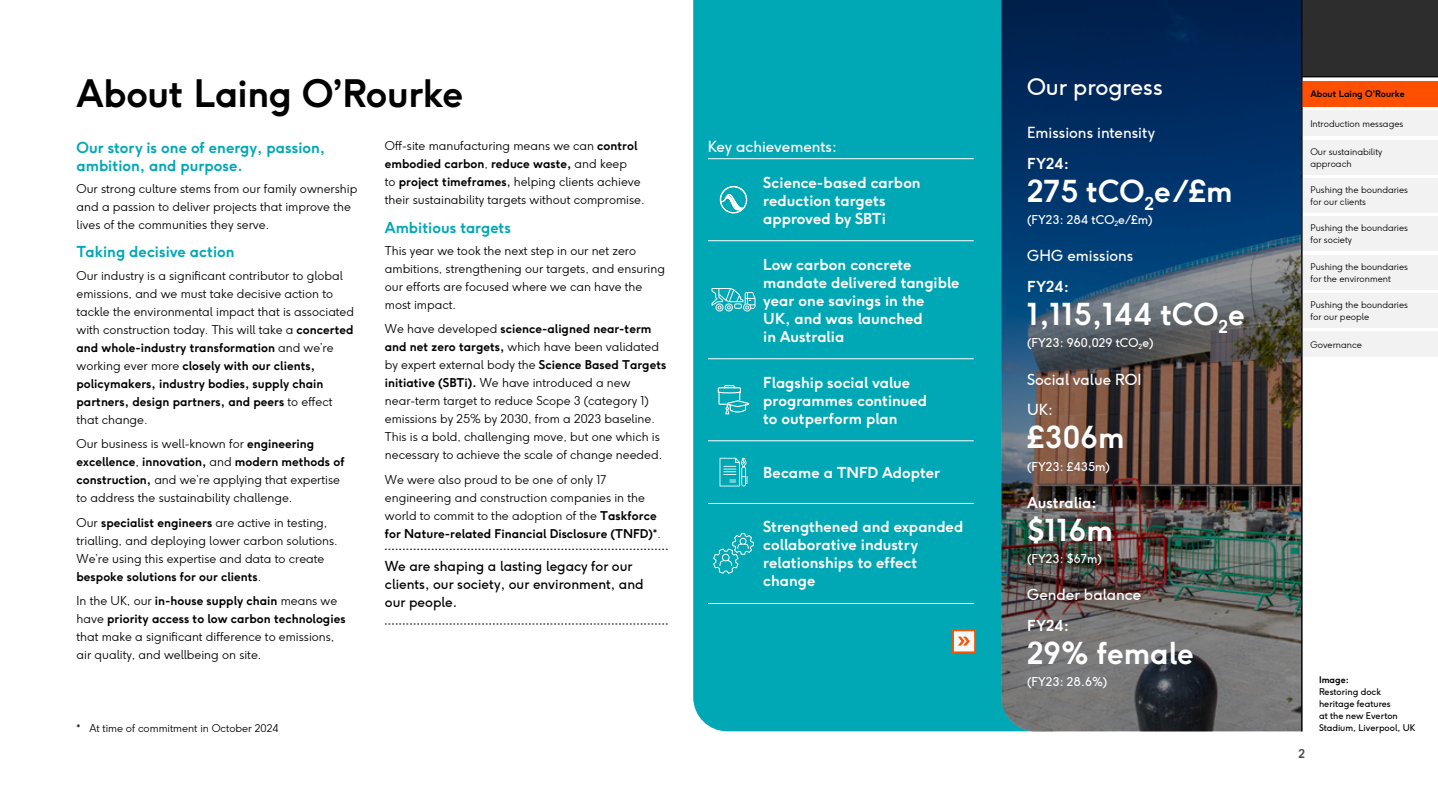
<style>
.page{position:relative;width:1438px;height:808px;background:#fff}
.page>*{position:absolute;margin:0;border:0;box-sizing:border-box;transform-origin:0 0}
.t1{font:700 37.5px "F37 Ginger";letter-spacing:-.01em;color:#000}
.t2{font:700 30px "F37 Ginger";color:#fff}
.t3{font:22.5px "F37 Ginger";color:#fff}
.t4{font:700 15px/18px "F37 Ginger";color:#fff}
.t5{font:700 15px/18px "F37 Ginger";color:#00a7b5}
.t6{font:15px/30.8px "F37 Ginger";color:#fff}
.t7{font:13.5px/18px "F37 Ginger";color:#000}
.t8{font:300 12px/18px "F37 Ginger";color:#000}
.t9{font:12px "F37 Ginger";color:#fff}
.t10{font:700 12px "F37 Ginger";color:#4d4d4d}
.t11{font:300 10.5px "F37 Ginger";color:#000}
.t12{font:300 9px/12px "F37 Ginger";color:#000}
.t13{font:9px/12px "F37 Ginger";color:#000}
.t14{font:700 9px "F37 Ginger";color:#000}
.s1{font-weight:700}
.s2{font-weight:400}
</style>
<div class="page">
<div style="left:693px;top:0;width:308px;height:731px;background:#00a7b5"></div>
<img style="left:1001px;top:0;width:300px;height:731px">
<svg style="left:385px;top:549px;width:282px;height:1px"></svg>
<svg style="left:385px;top:624px;width:282px;height:1px"></svg>
<div style="left:952px;top:630px;width:23px;height:22px;background:#f2fafb"></div>
<svg style="left:958px;top:637px;width:11px;height:9px"></svg>
<div style="left:952px;top:629px;width:23px;height:24px;border:2px solid #fe5000"></div>
<hr style="left:708px;top:240px;width:51px;height:1px;background:#fff">
<hr style="left:708px;top:358px;width:51px;height:1px;background:#fff">
<hr style="left:759px;top:358px;width:214px;height:1px;background:#fff">
<hr style="left:708px;top:440px;width:51px;height:1px;background:#fff">
<hr style="left:759px;top:440px;width:214px;height:1px;background:#fff">
<hr style="left:759px;top:240px;width:214px;height:1px;background:#fff">
<hr style="left:708px;top:503px;width:51px;height:1px;background:#fff">
<hr style="left:759px;top:503px;width:214px;height:1px;background:#fff">
<hr style="left:708px;top:158px;width:51px;height:1px;background:#fff">
<hr style="left:759px;top:158px;width:214px;height:1px;background:#fff">
<hr style="left:708px;top:603px;width:51px;height:1px;background:#fff">
<hr style="left:759px;top:603px;width:214px;height:1px;background:#fff">
<svg style="left:719px;top:186px;width:28px;height:28px"></svg>
<svg style="left:711px;top:288px;width:44px;height:23px"></svg>
<svg style="left:717px;top:384px;width:33px;height:31px"></svg>
<svg style="left:719px;top:458px;width:28px;height:28px"></svg>
<svg style="left:712px;top:533px;width:42px;height:41px;background:#24b3bf"></svg>
<div style="left:1301px;top:111px;width:136px;height:25px;background:#f2f2f2"></div>
<div style="left:1301px;top:140px;width:136px;height:34px;background:#f2f2f2"></div>
<div style="left:1301px;top:179px;width:136px;height:34px;background:#f2f2f2"></div>
<div style="left:1301px;top:217px;width:136px;height:34px;background:#f2f2f2"></div>
<div style="left:1301px;top:255px;width:136px;height:34px;background:#f2f2f2"></div>
<div style="left:1301px;top:293px;width:136px;height:34px;background:#f2f2f2"></div>
<div style="left:1301px;top:332px;width:136px;height:25px;background:#f2f2f2"></div>
<div style="left:1301px;top:0;width:136px;height:77px;background:#2d2d2d"></div>
<div style="left:1301px;top:81px;width:136px;height:25px;background:#fe5000"></div>
<hr style="left:1301px;top:0;width:1px;height:731px;background:#000">
<hr style="left:1301px;top:76px;width:136px;height:1px;background:#000">
<h1 class="t1" style="left:77px;top:68px;width:388px">About Laing O’Rourke</h1>
<p class="t5" style="left:77px;top:138px;width:250px">Our story is one of energy, passion, ambition, and purpose.</p>
<p class="t8" style="left:77px;top:179px;width:282px">Our strong culture stems from our family ownership and a passion to deliver projects that improve the lives of the communities they serve.</p>
<p class="t5" style="left:77px;top:243px;width:159px">Taking decisive action</p>
<p class="t8" style="left:77px;top:266px;width:279px">Our industry is a significant contributor to global emissions, and we must take decisive action to tackle the environmental impact that is associated with construction today. This will take a <span class="s1">concerted and whole-industry transformation</span> and we’re working ever more <span class="s1">closely with our clients, policymakers, industry bodies, supply chain partners, design partners, and peers</span> to effect that change.</p>
<p class="t8" style="left:77px;top:435px;width:270px">Our business is well-known for <span class="s1">engineering excellence</span>, <span class="s1">innovation,</span> and <span class="s1">modern methods of construction,</span> and we’re applying that expertise to address the sustainability challenge.</p>
<p class="t8" style="left:77px;top:513px;width:263px">Our <span class="s1">specialist engineers</span> are active in testing, trialling, and deploying lower carbon solutions.<br>We’re using this expertise and data to create <span class="s1">bespoke solutions for our clients</span>.</p>
<p class="t8" style="left:77px;top:592px;width:270px">In the UK, our <span class="s1">in-house supply chain</span> means we have <span class="s1">priority access to low carbon technologies </span>that make a significant difference to emissions, air quality, and wellbeing on site.</p>
<p class="t8" style="left:385px;top:137px;width:261px">Off-site manufacturing means we can <span class="s1">control embodied carbon</span>, <span class="s1">reduce waste,</span> and keep<br>to <span class="s1">project timeframes</span><span class="s2">,</span> helping clients achieve their sustainability targets without compromise.</p>
<p class="t5" style="left:385px;top:218px;width:128px">Ambitious targets</p>
<p class="t8" style="left:385px;top:242px;width:281px">This year we took the next step in our net zero ambitions, strengthening our targets, and ensuring our efforts are focused where we can have the most impact.</p>
<p class="t8" style="left:385px;top:320px;width:283px">We have developed <span class="s1">science-aligned near-term and net zero targets,</span> which have been validated by expert external body the <span class="s1">Science Based Targets initiative (SBTi).</span> We have introduced a new near-term target to reduce Scope 3 (category 1) emissions by 25% by 2030, from a 2023 baseline.<br>This is a bold, challenging move, but one which is necessary to achieve the scale of change needed.</p>
<p class="t8" style="left:385px;top:470px;width:277px">We were also proud to be one of only 17 engineering and construction companies in the world to commit to the adoption of the <span class="s1">Taskforce for Nature-related Financial Disclosure (TNFD)</span>*.</p>
<p class="t7" style="left:385px;top:557px;width:260px">We are shaping a lasting legacy for our clients, our society, our environment, and our people.</p>
<p class="t11" style="left:77px;top:721px;width:203px">* At time of commitment in October 2024</p>
<p class="t6" style="left:708px;top:131px;width:130px">Key achievements:</p>
<p class="t4" style="left:763px;top:173px;width:159px">Science-based carbon reduction targets approved by SBTi</p>
<p class="t4" style="left:763px;top:255px;width:198px">Low carbon concrete mandate delivered tangible year one savings in the<br>UK, and was launched<br>in Australia</p>
<p class="t4" style="left:763px;top:373px;width:165px">Flagship social value programmes continued to outperform plan</p>
<p class="t4" style="left:763px;top:463px;width:178px">Became a TNFD Adopter</p>
<p class="t4" style="left:763px;top:518px;width:201px">Strengthened and expanded collaborative industry relationships to effect change</p>
<h3 class="t3" style="left:1026px;top:72px;width:137px">Our progress</h3>
<p class="t6" style="left:1026px;top:117px;width:129px">Emissions intensity</p>
<p class="t4" style="left:1026px;top:154px;width:43px">FY24:</p>
<h2 class="t2" style="left:1026px;top:171px;width:207px">275 tCO<sub>2</sub>e/£m</h2>
<p class="t9" style="left:1026px;top:212px;width:127px">(FY23: 284 tCO<sub>2</sub>e/£m)</p>
<p class="t6" style="left:1026px;top:241px;width:108px">GHG emissions</p>
<p class="t4" style="left:1026px;top:277px;width:43px">FY24:</p>
<h2 class="t2" style="left:1026px;top:294px;width:219px">1,115,144 tCO<sub>2</sub>e</h2>
<p class="t9" style="left:1026px;top:335px;width:128px">(FY23: 960,029 tCO<sub>2</sub>e)</p>
<p class="t6" style="left:1026px;top:364px;width:116px">Social value ROI<br>UK:</p>
<h2 class="t2" style="left:1026px;top:417px;width:99px">£306m</h2>
<p class="t9" style="left:1026px;top:459px;width:84px">(FY23: £435m)</p>
<p class="t4" style="left:1026px;top:493px;width:71px">Australia:</p>
<h2 class="t2" style="left:1026px;top:510px;width:87px">$116m</h2>
<p class="t9" style="left:1026px;top:551px;width:76px">(FY23: $67m)</p>
<p class="t6" style="left:1026px;top:579px;width:116px">Gender balance</p>
<p class="t4" style="left:1026px;top:616px;width:43px">FY24:</p>
<h2 class="t2" style="left:1026px;top:633px;width:168px">29% female</h2>
<p class="t9" style="left:1026px;top:674px;width:82px">(FY23: 28.6%)</p>
<p class="t14" style="left:1310px;top:87px;width:96px">About Laing O’Rourke</p>
<p class="t12" style="left:1342px;top:87px;width:61px">aing O’Rourke</p>
<p class="t12" style="left:1310px;top:118px;width:94px">Introduction messages</p>
<p class="t12" style="left:1310px;top:145px;width:73px">Our sustainability approach</p>
<p class="t12" style="left:1310px;top:184px;width:99px">Pushing the boundaries for our clients</p>
<p class="t12" style="left:1310px;top:222px;width:99px">Pushing the boundaries for society</p>
<p class="t12" style="left:1310px;top:260px;width:99px">Pushing the boundaries for the environment</p>
<p class="t12" style="left:1310px;top:299px;width:99px">Pushing the boundaries for our people</p>
<p class="t12" style="left:1310px;top:339px;width:53px">Governance</p>
<p class="t10" style="left:1298px;top:746px;width:8px">2</p>
<p class="t14" style="left:1318px;top:674px;width:31px">Image:</p>
<p class="t13" style="left:1318px;top:686px;width:98px">Restoring dock heritage features<br>at the new Everton<br>Stadium, Liverpool, UK</p>
</div>
